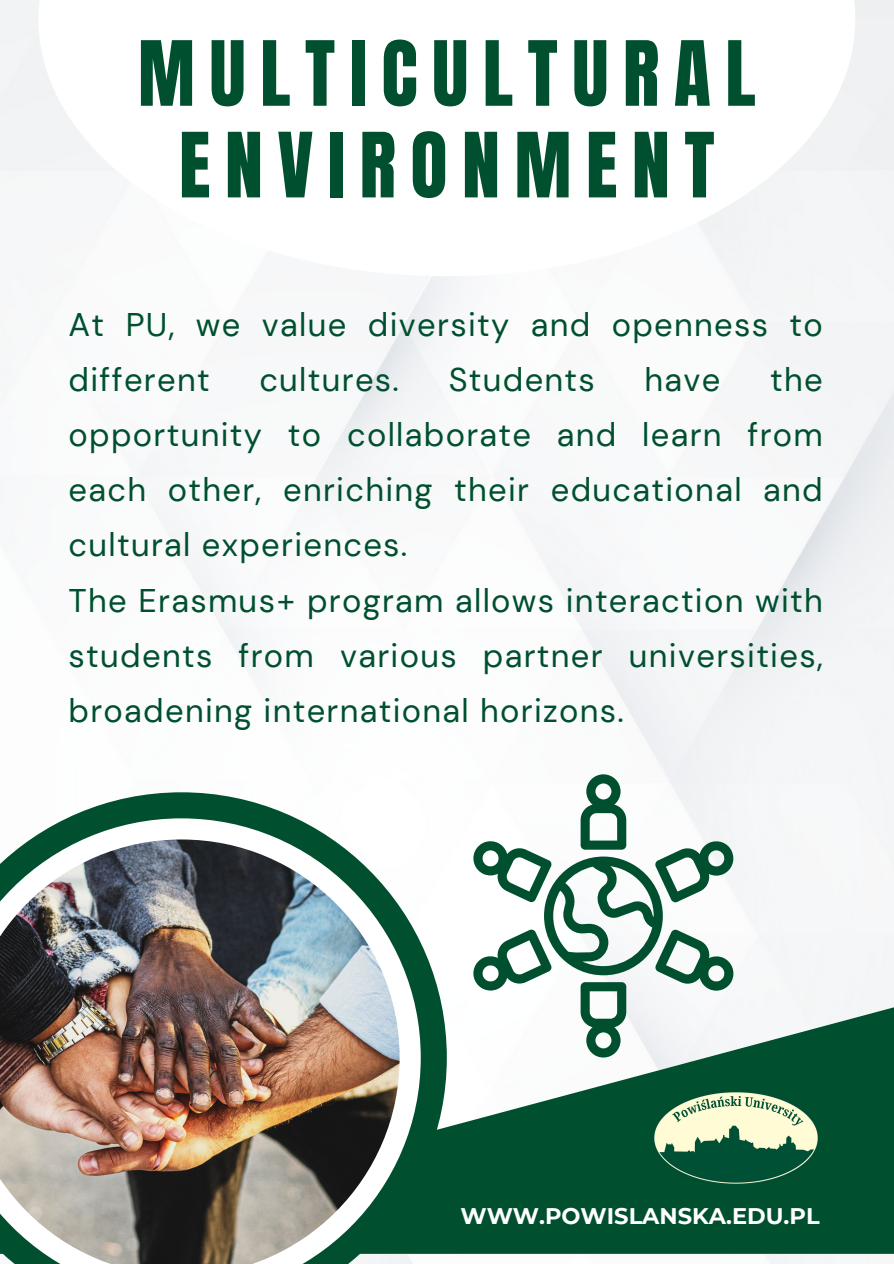
<style>
.page{position:relative;width:894px;height:1264px;background:#fff}
.page>*{position:absolute;margin:0;border:0;box-sizing:border-box;transform-origin:0 0}
.t1{font:76.35px/91.7px "Anton";letter-spacing:.19em;color:#00502f;text-align:center}
.t2{font:32.7px/55.2px "DM Sans";letter-spacing:.04em;color:#00502f}
.t3{font:700 22.5px "Montserrat";color:#fff}
</style>
<div class="page">
<img style="left:0;top:0;width:893px;height:1263px">
<div style="left:38px;top:0;width:817px;height:276px;background:#fff"></div>
<svg style="left:286px;top:792px;width:160px;height:471px"></svg>
<svg style="left:0;top:653px;width:286px;height:165px"></svg>
<svg style="left:420px;top:845px;width:473px;height:408px;fill:#00502f"></svg>
<svg style="left:0;top:818px;width:420px;height:445px"></svg>
<img style="left:0;top:839px;width:399px;height:424px">
<img style="left:652px;top:1090px;width:167px;height:94px">
<svg style="left:471px;top:774px;width:264px;height:283px"></svg>
<p class="t1" style="left:138px;top:29px;width:619px">MULTICULTURAL<br>ENVIRONMENT</p>
<h1 class="t2" style="left:69px;top:297px;width:755px">At PU, we value diversity and openness to different</h1>
<h1 class="t2" style="left:69px;top:352px;width:755px;text-indent:701px">the opportunity to collaborate and learn from each other, enriching their educational and cultural experiences.<br>The Erasmus+ program allows interaction with students from various partner universities, broadening international horizons.</h1>
<h1 class="t2" style="left:259px;top:352px;width:141px">cultures.</h1>
<h1 class="t2" style="left:448px;top:352px;width:148px">Students</h1>
<h1 class="t2" style="left:644px;top:352px;width:77px">have</h1>
<p class="t3" style="left:460px;top:1202px;width:360px">WWW.POWISLANSKA.EDU.PL</p>
</div>
